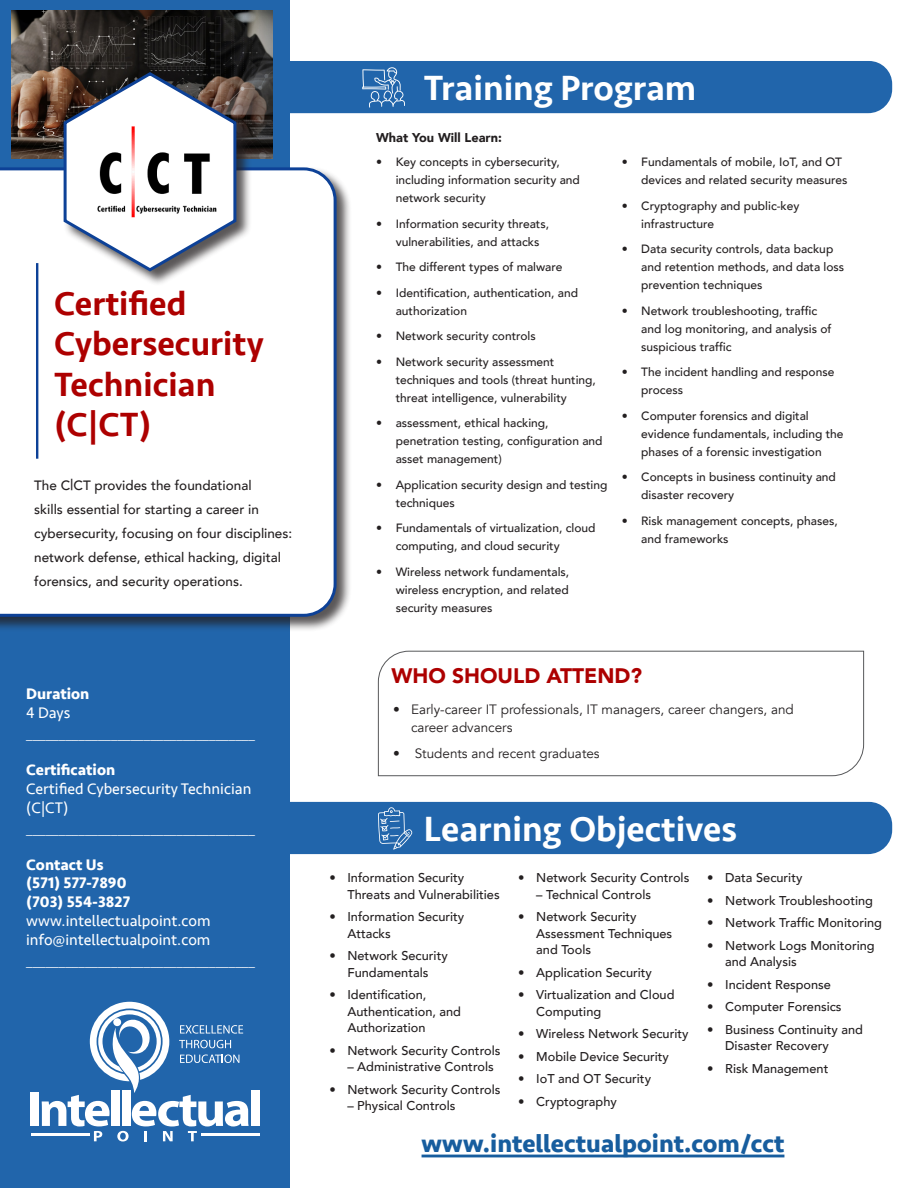
<style>
.page{position:relative;width:918px;height:1188px;background:#fff}
.page>*{position:absolute;margin:0;border:0;box-sizing:border-box;transform-origin:0 0}
.t1{font:500 36px "Seravek";color:#fff}
.t2{font:500 34.5px/40.5px "Seravek";color:#ad0000}
.t3{font:700 25.5px "Seravek";color:#175d9e}
.t4{font:900 21px "Avenir";color:#ad0000}
.t5{font:15.75px/18.9px "Seravek";color:#fff}
.t6{font:700 15.75px "Seravek";color:#fff}
.t7{font:500 13.5px/24px "Avenir";color:#231f20}
.t8{font:13.5px/18px "Avenir";color:#231f20}
.t9{font:500 12.75px/16.5px "Avenir";color:#231f20}
.t10{font:900 12.75px "Avenir";color:#231f20}
.t11{font:500 12px/18px "Avenir";color:#231f20}
.s1{font-size:15px}
</style>
<div class="page">
<div style="left:0;top:0;width:290px;height:1188px;background:#2165ab"></div>
<img style="left:11px;top:11px;width:261px;height:147px">
<div style="left:0;top:167px;width:352px;height:466px;background:#231f20;opacity:.75"></div>
<div style="left:0;top:167px;width:338px;height:451px;background:#fff"></div>
<hr style="left:36px;top:263px;width:2px;height:196px;background:#0d4197">
<hr style="left:31px;top:1134px;width:59px;height:2px;background:#fff">
<div style="left:31px;top:1092px;width:8px;height:34px;background:#fff"></div>
<div style="left:252px;top:1090px;width:8px;height:36px;background:#fff"></div>
<hr style="left:201px;top:1134px;width:59px;height:2px;background:#fff">
<svg style="left:42px;top:1002px;width:207px;height:140px"></svg>
<div style="left:63px;top:72px;width:189px;height:214px;background:#231f20;opacity:.75"></div>
<hr style="left:422px;top:1155px;width:362px;height:2px;background:#175d9e">
<svg style="left:61px;top:61px;width:831px;height:212px"></svg>
<div style="left:290px;top:802px;width:602px;height:52px;background:#2165ab"></div>
<svg style="left:378px;top:650px;width:486px;height:126px"></svg>
<img style="left:91px;top:125px;width:129px;height:93px">
<p class="t2" style="left:54px;top:283px;width:211px">Certified<br>Cybersecurity<br>Technician (C|CT)</p>
<p class="t7" style="left:34px;top:472px;width:260px">The C<span class="s1">|</span>CT provides the foundational<br>skills essential for starting a career in cybersecurity, focusing on four disciplines: network defense, ethical hacking, digital forensics, and security operations.</p>
<p class="t6" style="left:26px;top:682px;width:65px">Duration</p>
<p class="t5" style="left:26px;top:704px;width:46px">4 Days</p>
<p class="t5" style="left:26px;top:723px;width:230px">___________________________________</p>
<p class="t6" style="left:26px;top:757px;width:91px">Certification</p>
<p class="t5" style="left:26px;top:779px;width:230px">Certified Cybersecurity Technician (C|CT) ___________________________________</p>
<p class="t6" style="left:26px;top:852px;width:79px">Contact Us</p>
<p class="t6" style="left:26px;top:871px;width:102px">(571) 577-7890</p>
<p class="t6" style="left:26px;top:890px;width:106px">(703) 554-3827</p>
<p class="t5" style="left:26px;top:912px;width:186px">www.intellectualpoint.com</p>
<p class="t5" style="left:26px;top:930px;width:186px">info@intellectualpoint.com</p>
<p class="t5" style="left:26px;top:949px;width:230px">___________________________________</p>
<p class="t1" style="left:424px;top:66px;width:274px">Training Program</p>
<p class="t10" style="left:376px;top:127px;width:127px">What You Will Learn:</p>
<p class="t11" style="left:396px;top:152px;width:186px;text-indent:-19px">• Key concepts in cybersecurity, including information security and network security</p>
<p class="t11" style="left:396px;top:214px;width:155px;text-indent:-19px">• Information security threats, vulnerabilities, and attacks</p>
<p class="t11" style="left:376px;top:257px;width:188px">• The different types of malware</p>
<p class="t11" style="left:396px;top:283px;width:184px;text-indent:-19px">• Identification, authentication, and authorization</p>
<p class="t11" style="left:376px;top:326px;width:161px">• Network security controls</p>
<p class="t11" style="left:396px;top:352px;width:202px;text-indent:-19px">• Network security assessment techniques and tools (threat hunting, threat intelligence, vulnerability</p>
<p class="t11" style="left:396px;top:413px;width:208px;text-indent:-19px">• assessment, ethical hacking, penetration testing, configuration and asset management)</p>
<p class="t11" style="left:396px;top:475px;width:213px;text-indent:-19px">• Application security design and testing techniques</p>
<p class="t11" style="left:396px;top:518px;width:201px;text-indent:-19px">• Fundamentals of virtualization, cloud computing, and cloud security</p>
<p class="t11" style="left:396px;top:562px;width:175px;text-align:justify;text-indent:-19px">• Wireless network fundamentals, wireless encryption, and related security measures</p>
<p class="t11" style="left:641px;top:152px;width:208px;text-indent:-20px">• Fundamentals of mobile, IoT, and OT devices and related security measures</p>
<p class="t11" style="left:641px;top:196px;width:160px;text-indent:-20px">• Cryptography and public-key infrastructure</p>
<p class="t11" style="left:641px;top:239px;width:204px;text-indent:-20px">• Data security controls, data backup and retention methods, and data loss prevention techniques</p>
<p class="t11" style="left:641px;top:301px;width:192px;text-indent:-20px">• Network troubleshooting, traffic and log monitoring, and analysis of suspicious traffic</p>
<p class="t11" style="left:641px;top:362px;width:195px;text-indent:-20px">• The incident handling and response process</p>
<p class="t11" style="left:641px;top:406px;width:204px;text-indent:-20px">• Computer forensics and digital evidence fundamentals, including the phases of a forensic investigation</p>
<p class="t11" style="left:641px;top:467px;width:196px;text-indent:-20px">• Concepts in business continuity and disaster recovery</p>
<p class="t11" style="left:641px;top:511px;width:198px;text-indent:-20px">• Risk management concepts, phases, and frameworks</p>
<p class="t4" style="left:392px;top:657px;width:252px">WHO SHOULD ATTEND?</p>
<p class="t8" style="left:411px;top:701px;width:384px;text-indent:-18px">• Early-career IT professionals, IT managers, career changers, and career advancers</p>
<p class="t8" style="left:393px;top:744px;width:208px">• Students and recent graduates</p>
<p class="t1" style="left:424px;top:806px;width:315px">Learning Objectives</p>
<p class="t9" style="left:347px;top:869px;width:154px;text-indent:-18px">• Information Security<br>Threats and Vulnerabilities</p>
<p class="t9" style="left:347px;top:908px;width:118px;text-indent:-18px">• Information Security<br>Attacks</p>
<p class="t9" style="left:329px;top:947px;width:120px;text-align:center">• Network Security<br>Fundamentals</p>
<p class="t9" style="left:347px;top:986px;width:115px;text-indent:-18px">• Identification,<br>Authentication, and<br>Authorization</p>
<p class="t9" style="left:329px;top:1041px;width:173px">• Network Security Controls</p>
<p class="t9" style="left:347px;top:1058px;width:148px">– Administrative Controls</p>
<p class="t9" style="left:329px;top:1080px;width:173px">• Network Security Controls</p>
<p class="t9" style="left:347px;top:1097px;width:110px">– Physical Controls</p>
<p class="t9" style="left:518px;top:869px;width:173px">• Network Security Controls</p>
<p class="t9" style="left:536px;top:885px;width:116px">– Technical Controls</p>
<p class="t9" style="left:536px;top:908px;width:138px;text-indent:-18px">• Network Security<br>Assessment Techniques and Tools</p>
<p class="t9" style="left:518px;top:963px;width:135px">• Application Security</p>
<p class="t9" style="left:536px;top:986px;width:140px;text-indent:-18px">• Virtualization and Cloud<br>Computing</p>
<p class="t9" style="left:518px;top:1025px;width:172px">• Wireless Network Security</p>
<p class="t9" style="left:518px;top:1047px;width:152px">• Mobile Device Security</p>
<p class="t9" style="left:518px;top:1070px;width:134px">• IoT and OT Security</p>
<p class="t9" style="left:518px;top:1092px;width:100px">• Cryptography</p>
<p class="t9" style="left:707px;top:869px;width:97px">• Data Security</p>
<p class="t9" style="left:707px;top:891px;width:167px">• Network Troubleshooting</p>
<p class="t9" style="left:707px;top:914px;width:176px">• Network Traffic Monitoring</p>
<p class="t9" style="left:725px;top:936px;width:151px;text-indent:-18px">• Network Logs Monitoring and Analysis</p>
<p class="t9" style="left:707px;top:975px;width:125px">• Incident Response</p>
<p class="t9" style="left:707px;top:998px;width:136px">• Computer Forensics</p>
<p class="t9" style="left:725px;top:1020px;width:139px;text-indent:-18px">• Business Continuity and<br>Disaster Recovery</p>
<p class="t9" style="left:707px;top:1059px;width:123px">• Risk Management</p>
<p class="t3" style="left:422px;top:1124px;width:364px">www.intellectualpoint.com/cct</p>
</div>
